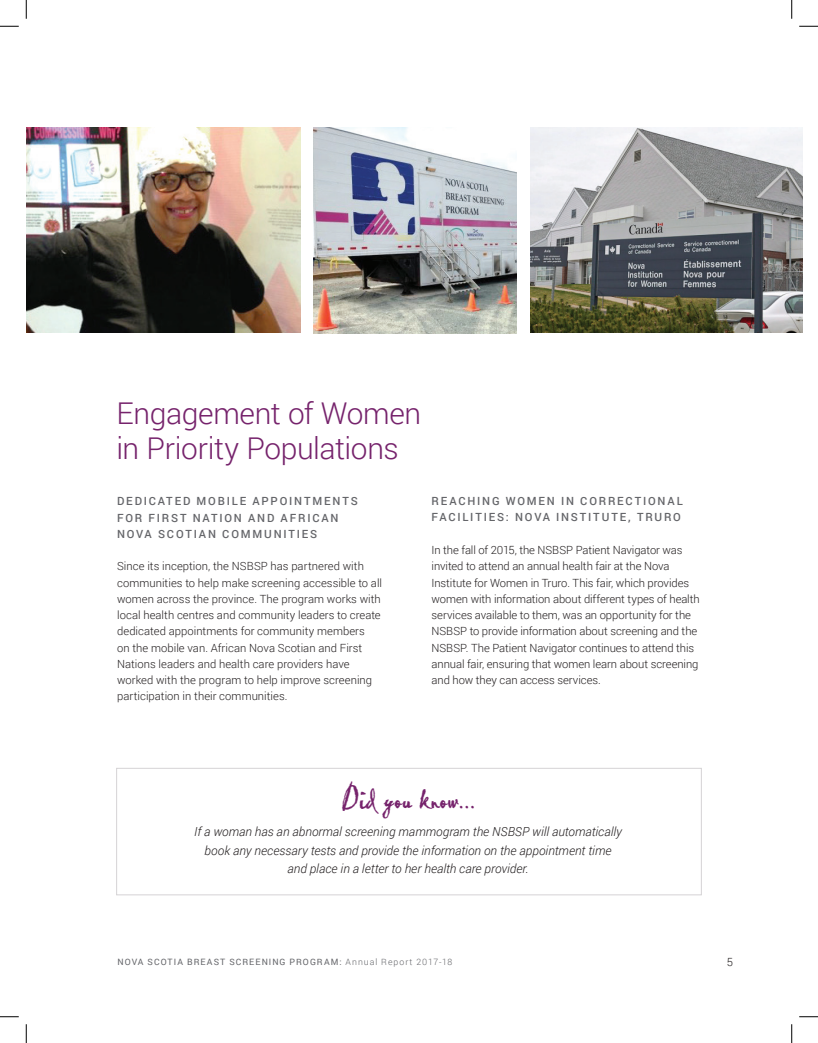
<style>
.page{position:relative;width:818px;height:1043px;background:#fff}
.page>*{position:absolute;margin:0;border:0;box-sizing:border-box;transform-origin:0 0}
.t1{font:33.75px "Pablo Plain";letter-spacing:-.005em;color:#76236c}
.t2{font:300 30px/35px "Roboto";letter-spacing:-.01em;color:#76236c}
.t3{font:italic 300 12.5px/18.8px "Roboto";color:#231f20;text-align:center}
.t4{font:300 11.25px/16.2px "Roboto";color:#231f20}
.t5{font:500 11.25px/16.2px "Roboto";letter-spacing:.16em;color:#646569}
.t6{font:8.75px "Roboto";letter-spacing:.12em;color:#646569}
.s1{font-weight:300}
</style>
<div class="page">
<img style="left:314px;top:128px;width:203px;height:205px">
<img style="left:26px;top:128px;width:275px;height:205px">
<img style="left:530px;top:128px;width:272px;height:205px">
<div style="left:116px;top:768px;width:585px;height:127px;border:1px solid #d5d3d5"></div>
<svg style="left:0;top:25px;width:19px;height:2px"></svg>
<svg style="left:799px;top:25px;width:19px;height:2px"></svg>
<svg style="left:0;top:1016px;width:19px;height:1px"></svg>
<svg style="left:799px;top:1016px;width:19px;height:1px"></svg>
<svg style="left:25px;top:0;width:2px;height:19px"></svg>
<svg style="left:25px;top:1024px;width:2px;height:18px"></svg>
<svg style="left:791px;top:0;width:1px;height:19px"></svg>
<svg style="left:791px;top:1024px;width:1px;height:18px"></svg>
<h2 class="t2" style="left:116px;top:395px;width:306px">Engagement of Women in Priority Populations</h2>
<p class="t5" style="left:117px;top:492px;width:242px">DEDICATED MOBILE APPOINTMENTS<br>FOR FIRST NATION AND AFRICAN<br>NOVA SCOTIAN COMMUNITIES</p>
<p class="t4" style="left:117px;top:558px;width:266px">Since its inception, the NSBSP has partnered with communities to help make screening accessible to all women across the province. The program works with local health centres and community leaders to create dedicated appointments for community members<br>on the mobile van. African Nova Scotian and First Nations leaders and health care providers have worked with the program to help improve screening participation in their communities.</p>
<p class="t5" style="left:431px;top:492px;width:253px">REACHING WOMEN IN CORRECTIONAL<br>FACILITIES: NOVA INSTITUTE, TRURO</p>
<p class="t4" style="left:431px;top:541px;width:270px">In the fall of 2015, the NSBSP Patient Navigator was invited to attend an annual health fair at the Nova Institute for Women in Truro. This fair, which provides women with information about different types of health services available to them, was an opportunity for the NSBSP to provide information about screening and the NSBSP. The Patient Navigator continues to attend this annual fair, ensuring that women learn about screening and how they can access services.</p>
<h1 class="t1" style="left:340px;top:778px;width:137px">Did you know...</h1>
<p class="t3" style="left:194px;top:821px;width:429px">If a woman has an abnormal screening mammogram the NSBSP will automatically book any necessary tests and provide the information on the appointment time and place in a letter to her health care provider.</p>
<p class="t6" style="left:118px;top:956px;width:336px">NOVA SCOTIA BREAST SCREENING PROGRAM: <span class="s1">Annual Report 2017-18</span></p>
<p class="t4" style="left:726px;top:953px;width:8px">5</p>
</div>
